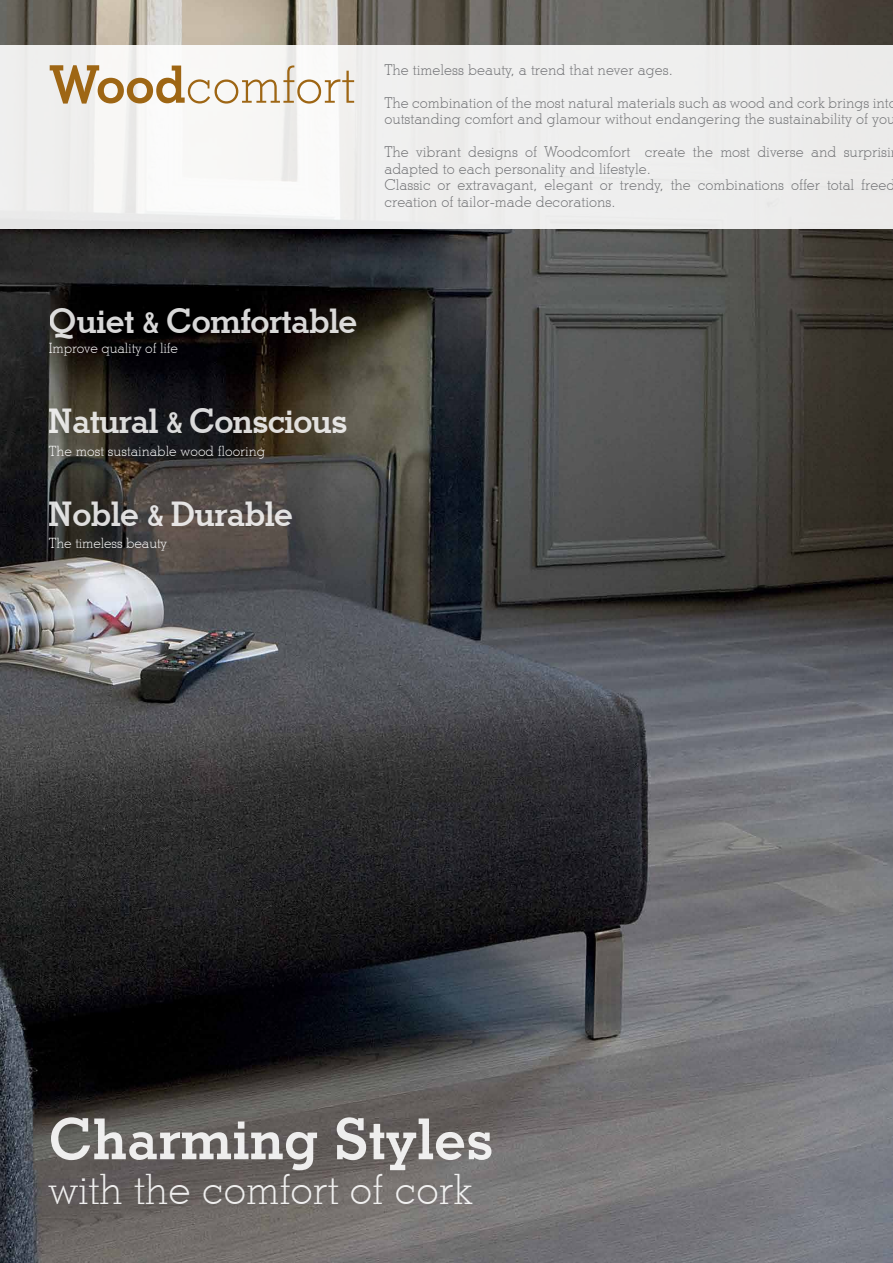
<style>
.page{position:relative;width:893px;height:1263px;background:#fff}
.page>*{position:absolute;margin:0;border:0;box-sizing:border-box;transform-origin:0 0}
.t1{font:700 57px "Stymie BT";color:#fff}
.t2{font:300 52.05px "Stymie BT";color:#9e6614}
.t3{font:300 42px "Stymie BT";color:#fff}
.t4{font:700 34.05px "Stymie BT";letter-spacing:-.02em;color:#fff}
.t5{font:300 15px/16.5px "Stymie BT";color:#6d6e71}
.t6{font:300 14.25px "Stymie BT";letter-spacing:-.01em;color:#fff}
.s1{font-weight:700}
.s2{font-size:28.35px}
</style>
<div class="page">
<img style="left:0;top:0;width:893px;height:1263px">
<div style="left:0;top:45px;width:893px;height:184px;background:#efefee"></div>
<h2 class="t2" style="left:49px;top:53px;width:307px"><span class="s1">Wood</span>comfort</h2>
<p class="t5" style="left:384px;top:61px;width:290px">The timeless beauty, a trend that never ages.</p>
<p class="t5" style="left:384px;top:94px;width:514px">The combination of the most natural materials such as wood and cork brings into outstanding comfort and glamour without endangering the sustainability of you</p>
<p class="t5" style="left:384px;top:143px;width:512px">The vibrant designs of Woodcomfort create the most diverse and surprisi adapted to each personality and lifestyle.<br>Classic or extravagant, elegant or trendy, the combinations offer total freed creation of tailor-made decorations.</p>
<h3 class="t4" style="left:49px;top:300px;width:310px">Quiet <span class="s2">&amp;</span> Comfortable</h3>
<p class="t6" style="left:49px;top:339px;width:131px">Improve quality of life</p>
<h3 class="t4" style="left:49px;top:400px;width:300px">Natural <span class="s2">&amp;</span> Conscious</h3>
<p class="t6" style="left:49px;top:442px;width:218px">The most sustainable wood flooring</p>
<h3 class="t4" style="left:49px;top:493px;width:246px">Noble <span class="s2">&amp;</span> Durable</h3>
<p class="t6" style="left:49px;top:534px;width:120px">The timeless beauty</p>
<h1 class="t1" style="left:49px;top:1104px;width:446px">Charming Styles</h1>
<h3 class="t3" style="left:49px;top:1163px;width:425px">with the comfort of cork</h3>
</div>
